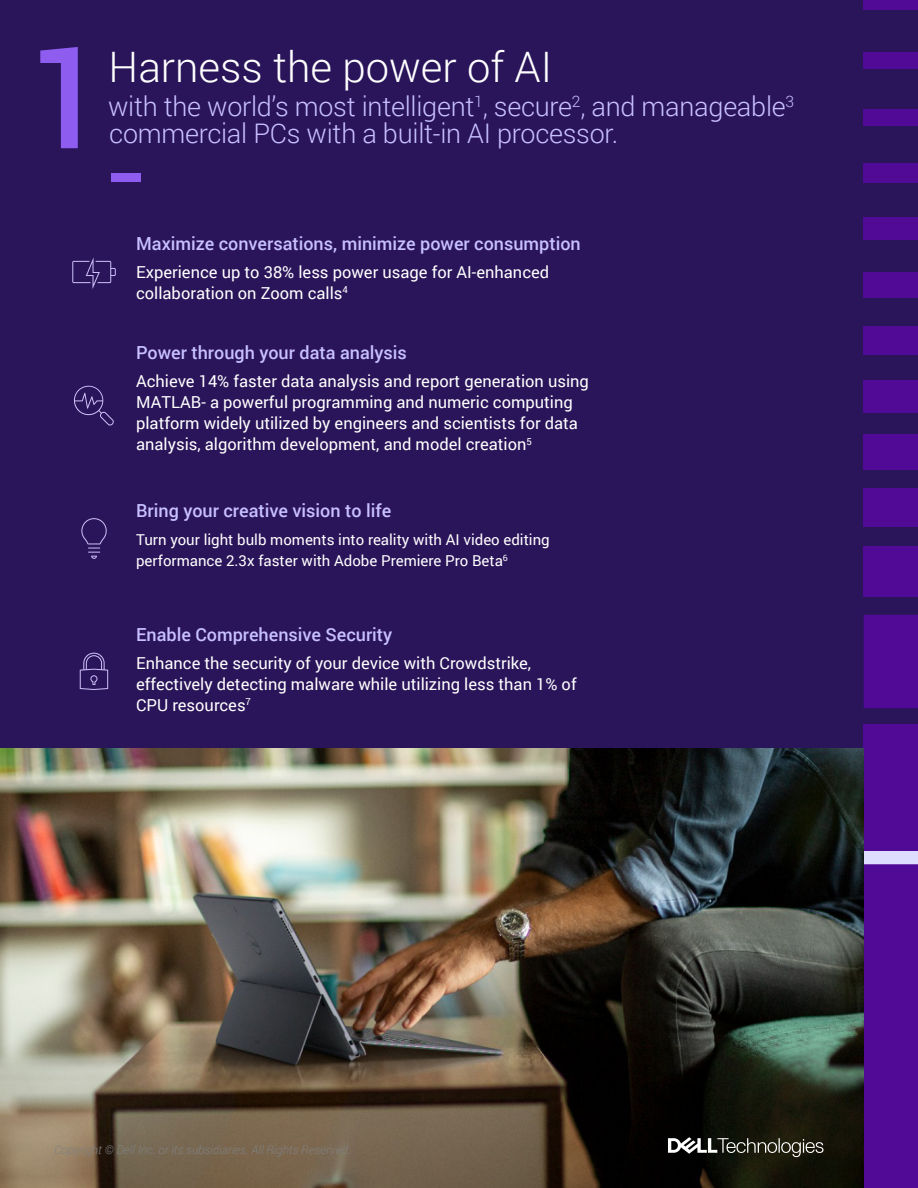
<style>
.page{position:relative;width:918px;height:1188px;background:#fff}
.page>*{position:absolute;margin:0;border:0;box-sizing:border-box;transform-origin:0 0}
.Page_Header{font:500 142.5px "Roboto";color:#8e5cef}
.Page_Header-2{font:300 42px "Roboto";color:#fff}
.Page_Subhead{font:300 27px/27px "Roboto";letter-spacing:-.01em;color:#c8c0ff}
.Body_Copy_Header{font:500 18px "Roboto";color:#c8c0ff}
.Body_Copy{font:16.5px/21px "Roboto";color:#fff}
.Body_Copy-2{font:15px/21px "Roboto";color:#fff}
.Small_Type___Page_Number{font:italic 300 12px "Roboto";color:#808080}
</style>
<div class="page">
<div style="left:0;top:0;width:918px;height:748px;background:#2a145a"></div>
<div style="left:864px;top:488px;width:54px;height:39px;background:#500a96"></div>
<div style="left:864px;top:546px;width:54px;height:50px;background:#500a96"></div>
<div style="left:864px;top:615px;width:54px;height:93px;background:#500a96"></div>
<div style="left:864px;top:724px;width:54px;height:126px;background:#500a96"></div>
<div style="left:864px;top:864px;width:54px;height:324px;background:#500a96"></div>
<div style="left:864px;top:434px;width:54px;height:35px;background:#500a96"></div>
<div style="left:864px;top:380px;width:54px;height:32px;background:#500a96"></div>
<div style="left:864px;top:326px;width:54px;height:29px;background:#500a96"></div>
<div style="left:864px;top:272px;width:54px;height:26px;background:#500a96"></div>
<div style="left:864px;top:218px;width:54px;height:22px;background:#500a96"></div>
<div style="left:864px;top:0;width:54px;height:9px;background:#500a96"></div>
<div style="left:864px;top:52px;width:54px;height:16px;background:#500a96"></div>
<div style="left:864px;top:164px;width:54px;height:19px;background:#500a96"></div>
<div style="left:864px;top:110px;width:54px;height:16px;background:#500a96"></div>
<div style="left:111px;top:174px;width:30px;height:8px;background:#8e5cef"></div>
<img style="left:0;top:748px;width:864px;height:440px">
<svg style="left:668px;top:1137px;width:156px;height:20px"></svg>
<svg style="left:72px;top:257px;width:44px;height:32px"></svg>
<svg style="left:73px;top:385px;width:41px;height:41px"></svg>
<svg style="left:81px;top:518px;width:26px;height:41px"></svg>
<svg style="left:80px;top:653px;width:28px;height:37px"></svg>
<p class="Page_Header" style="left:28px;top:-3px;width:82px">1</p>
<p class="Page_Header-2" style="left:109px;top:38px;width:445px">Harness the power of AI</p>
<p class="Page_Subhead" style="left:108px;top:92px;width:688px">with the world’s most intelligent<sup>1</sup>, secure<sup>2</sup>, and manageable<sup>3 </sup>commercial PCs with a built-in AI processor.</p>
<p class="Body_Copy_Header" style="left:136px;top:231px;width:446px">Maximize conversations, minimize power consumption</p>
<p class="Body_Copy" style="left:136px;top:261px;width:415px">Experience up to 38% less power usage for AI-enhanced collaboration on Zoom calls<sup>4</sup></p>
<p class="Body_Copy_Header" style="left:136px;top:340px;width:272px">Power through your data analysis</p>
<p class="Body_Copy" style="left:136px;top:370px;width:454px">Achieve 14% faster data analysis and report generation using MATLAB- a powerful programming and numeric computing platform widely utilized by engineers and scientists for data analysis, algorithm development, and model creation<sup>5</sup></p>
<p class="Body_Copy_Header" style="left:136px;top:498px;width:257px">Bring your creative vision to life</p>
<p class="Body_Copy-2" style="left:136px;top:528px;width:415px">Turn your light bulb moments into reality with AI video editing performance 2.3x faster with Adobe Premiere Pro Beta<sup>6</sup></p>
<p class="Body_Copy_Header" style="left:136px;top:622px;width:258px">Enable Comprehensive Security</p>
<p class="Body_Copy" style="left:136px;top:652px;width:442px">Enhance the security of your device with Crowdstrike, effectively detecting malware while utilizing less than 1% of<br>CPU resources<sup>7</sup></p>
<p class="Small_Type___Page_Number" style="left:54px;top:1142px;width:298px">Copyright © Dell Inc. or its subsidiaries. All Rights Reserved.</p>
</div>
